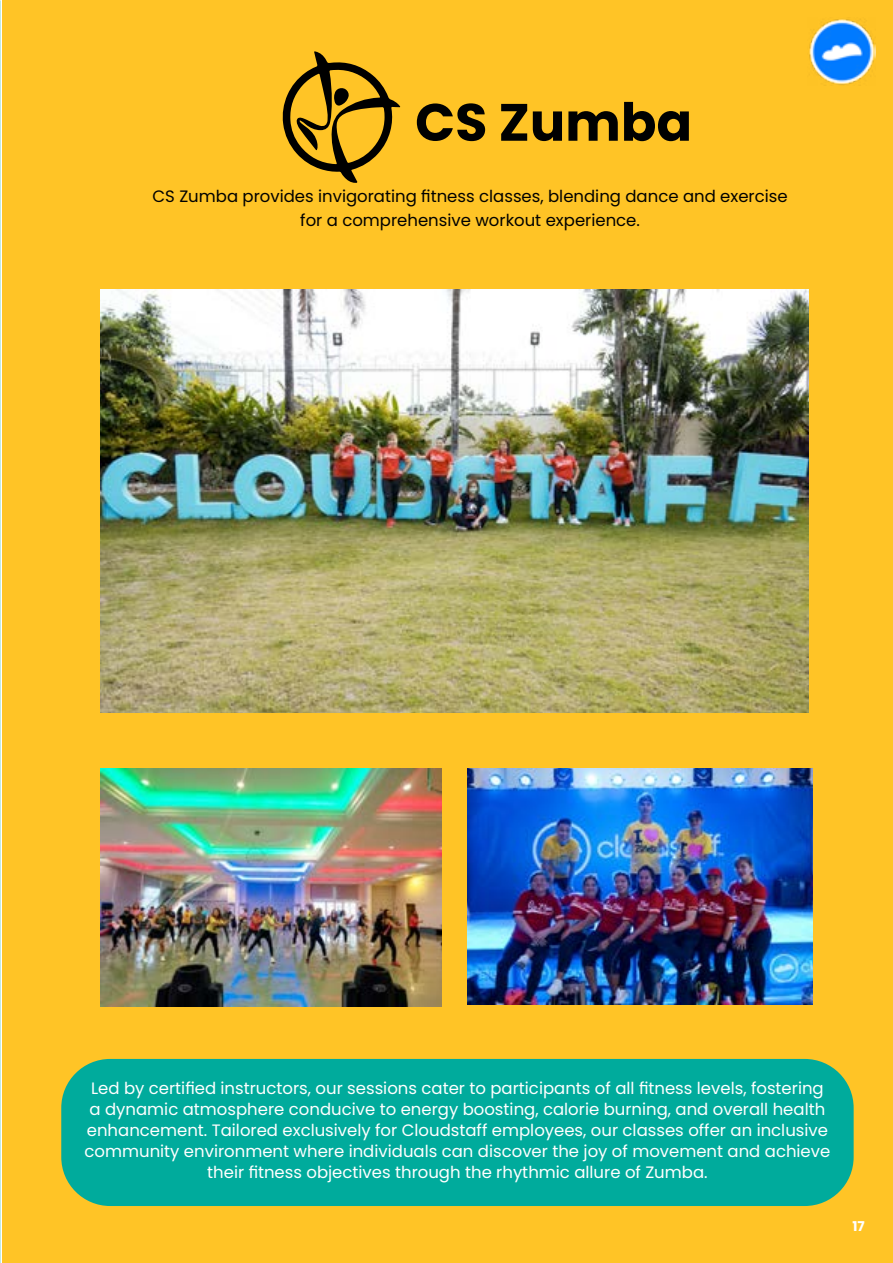
<style>
.page{position:relative;width:893px;height:1263px;background:#fff}
.page>*{position:absolute;margin:0;border:0;box-sizing:border-box;transform-origin:0 0}
.t1{font:700 52.5px "Poppins";color:#000101}
.t2{font:16.5px/21px "Poppins";color:#fff;text-align:center}
.t3{font:16.5px/24.3px "Poppins";color:#000101;text-align:center}
.t4{font:700 15px "Poppins";color:#fff}
.t5{font:700 13.5px "Poppins";color:#fff}
</style>
<div class="page">
<div style="left:2px;top:0;width:891px;height:1263px;background:#ffc426"></div>
<div style="left:61px;top:1059px;width:793px;height:147px;background:#00ab9c;border-radius:49px"></div>
<img style="left:467px;top:769px;width:346px;height:236px">
<img style="left:101px;top:290px;width:708px;height:422px">
<img style="left:101px;top:769px;width:340px;height:237px">
<svg style="left:282px;top:51px;width:118px;height:132px"></svg>
<img style="left:809px;top:19px;width:67px;height:66px">
<h1 class="t1" style="left:415px;top:92px;width:278px">CS Zumba</h1>
<p class="t3" style="left:153px;top:184px;width:637px">CS Zumba provides invigorating fitness classes, blending dance and exercise for a comprehensive workout experience.</p>
<p class="t2" style="left:85px;top:1078px;width:747px">Led by certified instructors, our sessions cater to participants of all fitness levels, fostering a dynamic atmosphere conducive to energy boosting, calorie burning, and overall health enhancement. Tailored exclusively for Cloudstaff employees, our classes offer an inclusive community environment where individuals can discover the joy of movement and achieve their fitness objectives through the rhythmic allure of Zumba.</p>
<p class="t4" style="left:849px;top:1212px;width:15px">17</p>
<p class="t5" style="left:852px;top:1218px;width:14px">17</p>
</div>
